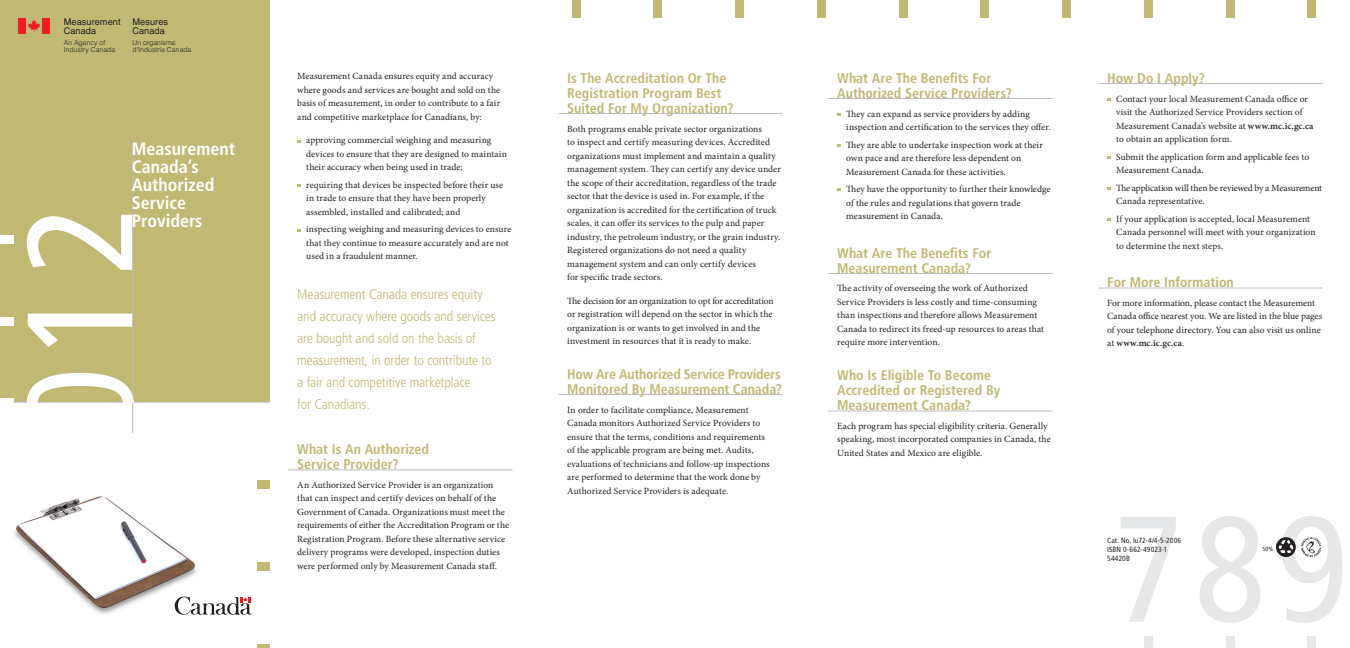
<style>
.page{position:relative;width:1350px;height:648px;background:#fff}
.page>*{position:absolute;margin:0;border:0;box-sizing:border-box;transform-origin:0 0}
.t1{font:condensed 150px "Frutiger LT Std";color:#e6e7e9}
.t2{font:condensed 150px "Frutiger LT Std";color:#fff}
.t3{font:700 condensed 18px/18px "Frutiger LT Std";color:#fff}
.head_1{font:700 condensed 14px/15px "Frutiger LT Std";color:#c0b873}
.pull_quote{font:300 condensed 14px/22px "Frutiger LT Std";letter-spacing:-.01em;color:#c0b873}
.body_text{font:9.5px/13.5px "Minion Pro";letter-spacing:.005em;color:#231f20}
.Body_Bullets{font:9.5px/13.5px "Minion Pro";letter-spacing:.005em;color:#231f20}
.Body_Bullets_Last{font:9.5px/13.5px "Minion Pro";letter-spacing:.005em;color:#231f20}
.pull_quote-2{font:9.2px/9.2px "Helvetica LT Std";letter-spacing:.005em;color:#231f20}
.cat_no_text{font:condensed 7.5px "Frutiger LT Std";letter-spacing:.015em;color:#231f20}
.pull_quote-3{font:300 6.8px/6.8px "Helvetica LT Std";letter-spacing:.005em;color:#231f20}
.cat_no_text-2{font:condensed 6px "Frutiger LT Std";color:#231f20}
.s1{font-weight:600}
</style>
<div class="page">
<img style="left:14px;top:496px;width:183px;height:118px">
<div style="left:0;top:0;width:270px;height:402px;background:#c0b873"></div>
<div style="left:257px;top:562px;width:13px;height:8px;background:#c0b873"></div>
<div style="left:257px;top:480px;width:13px;height:9px;background:#c0b873"></div>
<hr style="left:257px;top:644px;width:13px;height:4px;background:#c0b873">
<div style="left:1144px;top:636px;width:8px;height:12px;background:#e6e7e9"></div>
<div style="left:1226px;top:636px;width:8px;height:12px;background:#e6e7e9"></div>
<div style="left:1308px;top:636px;width:8px;height:12px;background:#e6e7e9"></div>
<div style="left:981px;top:0;width:8px;height:18px;background:#c0b873"></div>
<div style="left:1063px;top:0;width:8px;height:18px;background:#c0b873"></div>
<div style="left:1144px;top:0;width:8px;height:18px;background:#c0b873"></div>
<div style="left:1226px;top:0;width:8px;height:18px;background:#c0b873"></div>
<div style="left:1308px;top:0;width:8px;height:18px;background:#c0b873"></div>
<div style="left:654px;top:0;width:8px;height:18px;background:#c0b873"></div>
<div style="left:736px;top:0;width:8px;height:18px;background:#c0b873"></div>
<div style="left:817px;top:0;width:8px;height:18px;background:#c0b873"></div>
<div style="left:899px;top:0;width:8px;height:18px;background:#c0b873"></div>
<div style="left:572px;top:0;width:8px;height:18px;background:#c0b873"></div>
<svg style="left:175px;top:593px;width:77px;height:22px"></svg>
<svg style="left:1276px;top:537px;width:20px;height:20px"></svg>
<svg style="left:1276px;top:539px;width:18px;height:17px"></svg>
<svg style="left:1301px;top:537px;width:20px;height:20px"></svg>
<svg style="left:28px;top:20px;width:12px;height:12px"></svg>
<div style="left:42px;top:18px;width:8px;height:16px;background:#ee1d23"></div>
<div style="left:18px;top:18px;width:8px;height:16px;background:#ee1d23"></div>
<svg style="left:0;top:142px;width:270px;height:291px"></svg>
<hr style="left:558px;top:394px;width:225px;height:1px;background:#bcbdc0">
<hr style="left:288px;top:469px;width:225px;height:1px;background:#bcbdc0">
<hr style="left:1098px;top:83px;width:225px;height:1px;background:#bcbdc0">
<hr style="left:828px;top:98px;width:225px;height:1px;background:#bcbdc0">
<hr style="left:558px;top:113px;width:225px;height:1px;background:#bcbdc0">
<svg style="left:837px;top:113px;width:4px;height:3px"></svg>
<svg style="left:1107px;top:187px;width:4px;height:3px"></svg>
<hr style="left:828px;top:273px;width:225px;height:1px;background:#bcbdc0">
<hr style="left:828px;top:411px;width:225px;height:1px;background:#bcbdc0">
<hr style="left:1098px;top:288px;width:225px;height:1px;background:#bcbdc0">
<p class="pull_quote-2" style="left:64px;top:17px;width:58px">Measurement<br>Canada</p>
<p class="pull_quote-3" style="left:64px;top:39px;width:53px">An Agency of<br>Industry Canada</p>
<p class="pull_quote-2" style="left:132px;top:17px;width:37px">Mesures<br>Canada</p>
<p class="pull_quote-3" style="left:132px;top:39px;width:60px">Un organisme d’Industrie Canada</p>
<p class="t3" style="left:132px;top:140px;width:105px">Measurement<br>Canada’s<br>Authorized<br>Service<br>Providers</p>
<p class="t2" style="left:-7px;top:439px;width:237px;rotate:-90deg">012</p>
<p class="body_text" style="left:297px;top:70px;width:204px">Measurement Canada ensures equity and accuracy where goods and services are bought and sold on the basis of measurement, in order to contribute to a fair and competitive marketplace for Canadians, by:</p>
<p class="Body_Bullets" style="left:306px;top:134px;width:202px">approving commercial weighing and measuring devices to ensure that they are designed to maintain their accuracy when being used in trade;</p>
<p class="Body_Bullets" style="left:306px;top:178px;width:198px">requiring that devices be inspected before their use in trade to ensure that they have been properly assembled, installed and calibrated; and</p>
<p class="Body_Bullets_Last" style="left:306px;top:223px;width:207px">inspecting weighing and measuring devices to ensure that they continue to measure accurately and are not used in a fraudulent manner.</p>
<p class="pull_quote" style="left:297px;top:284px;width:200px">Measurement Canada ensures equity and accuracy where goods and services are bought and sold on the basis of measurement, in order to contribute to a fair and competitive marketplace<br>for Canadians.</p>
<p class="head_1" style="left:297px;top:442px;width:133px">What Is An Authorized<br>Service Provider?</p>
<p class="body_text" style="left:297px;top:478px;width:213px">An Authorized Service Provider is an organization that can inspect and certify devices on behalf of the Government of Canada. Organizations must meet the requirements of either the Accreditation Program or the Registration Program. Before these alternative service delivery programs were developed, inspection duties were performed only by Measurement Canada staff.</p>
<p class="head_1" style="left:567px;top:71px;width:168px">Is The Accreditation Or The<br>Registration Program Best<br>Suited For My Organization?</p>
<p class="body_text" style="left:567px;top:122px;width:215px">Both programs enable private sector organizations<br>to inspect and certify measuring devices. Accredited organizations must implement and maintain a quality management system. They can certify any device under the scope of their accreditation, regardless of the trade sector that the device is used in. For example, if the organization is accredited for the certification of truck scales, it can offer its services to the pulp and paper industry, the petroleum industry, or the grain industry.<br>Registered organizations do not need a quality management system and can only certify devices<br>for specific trade sectors.</p>
<p class="body_text" style="left:567px;top:294px;width:208px">The decision for an organization to opt for accreditation or registration will depend on the sector in which the organization is or wants to get involved in and the investment in resources that it is ready to make.</p>
<p class="head_1" style="left:567px;top:367px;width:216px">How Are Authorized Service Providers<br>Monitored By Measurement Canada?</p>
<p class="body_text" style="left:567px;top:403px;width:204px">In order to facilitate compliance, Measurement Canada monitors Authorized Service Providers to ensure that the terms, conditions and requirements of the applicable program are being met. Audits, evaluations of technicians and follow-up inspections are performed to determine that the work done by Authorized Service Providers is adequate.</p>
<p class="head_1" style="left:837px;top:71px;width:176px">What Are The Benefits For<br>Authorized Service Providers?</p>
<p class="Body_Bullets" style="left:846px;top:107px;width:206px">They can expand as service providers by adding inspection and certification to the services they offer.</p>
<p class="Body_Bullets" style="left:846px;top:138px;width:198px">They are able to undertake inspection work at their own pace and are therefore less dependent on<br>Measurement Canada for these activities.</p>
<p class="Body_Bullets_Last" style="left:846px;top:182px;width:206px">They have the opportunity to further their knowledge of the rules and regulations that govern trade measurement in Canada.</p>
<p class="head_1" style="left:837px;top:246px;width:156px">What Are The Benefits For<br>Measurement Canada?</p>
<p class="body_text" style="left:837px;top:282px;width:208px">The activity of overseeing the work of Authorized Service Providers is less costly and time-consuming than inspections and therefore allows Measurement Canada to redirect its freed-up resources to areas that require more intervention.</p>
<p class="head_1" style="left:837px;top:368px;width:165px">Who Is Eligible To Become<br>Accredited or Registered By<br>Measurement Canada?</p>
<p class="body_text" style="left:837px;top:419px;width:215px">Each program has special eligibility criteria. Generally speaking, most incorporated companies in Canada, the<br>United States and Mexico are eligible.</p>
<p class="head_1" style="left:1107px;top:71px;width:99px">How Do I Apply?</p>
<p class="Body_Bullets" style="left:1116px;top:92px;width:199px">Contact your local Measurement Canada office or visit the Authorized Service Providers section of Measurement Canada’s website at <span class="s1">www.mc.ic.gc.ca </span>to obtain an application form.</p>
<p class="Body_Bullets" style="left:1116px;top:150px;width:195px">Submit the application form and applicable fees to<br>Measurement Canada.</p>
<p class="Body_Bullets" style="left:1116px;top:181px;width:207px">The application will then be reviewed by a Measurement<br>Canada representative.</p>
<p class="Body_Bullets_Last" style="left:1116px;top:212px;width:201px">If your application is accepted, local Measurement<br>Canada personnel will meet with your organization to determine the next steps.</p>
<p class="head_1" style="left:1107px;top:275px;width:128px">For More Information</p>
<p class="body_text" style="left:1107px;top:296px;width:216px">For more information, please contact the Measurement Canada office nearest you. We are listed in the blue pages of your telephone directory. You can also visit us online at <span class="s1">www.mc.ic.gc.ca</span>.</p>
<p class="t1" style="left:1112px;top:482px;width:237px">789</p>
<p class="cat_no_text" style="left:1107px;top:536px;width:75px">Cat. No. Iu72-4/4-5-2006</p>
<p class="cat_no_text" style="left:1107px;top:545px;width:62px">ISBN 0-662-49023-1</p>
<p class="cat_no_text" style="left:1107px;top:554px;width:24px">54420B</p>
<p class="cat_no_text-2" style="left:1263px;top:546px;width:12px">50%</p>
</div>
